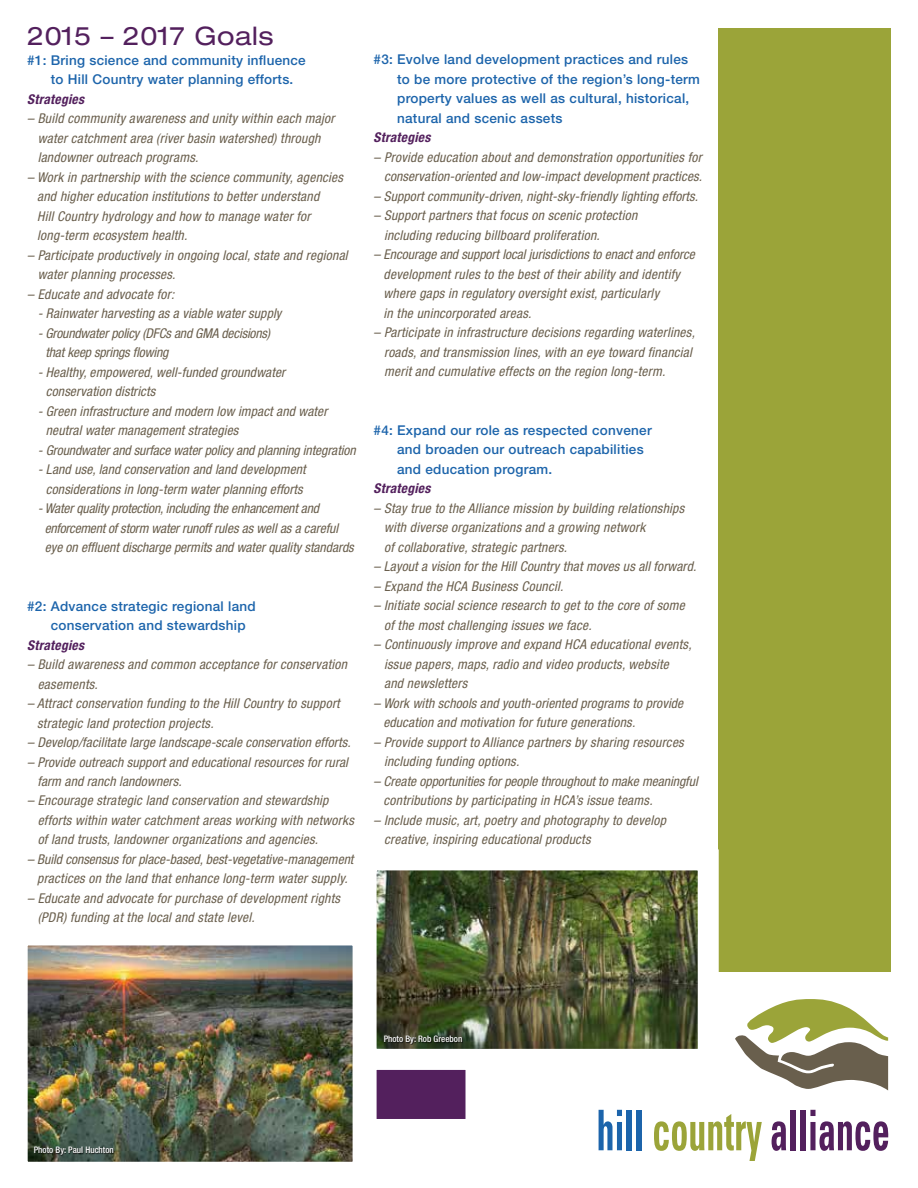
<style>
.page{position:relative;width:918px;height:1188px;background:#fff}
.page>*{position:absolute;margin:0;border:0;box-sizing:border-box;transform-origin:0 0}
.t1{font:expanded 25.5px "Helvetica Neue LT Std";letter-spacing:.02em;color:#53205d}
.t2{font:italic condensed 13.5px/19.5px "Helvetica Neue LT Std";letter-spacing:.02em;color:#6a5f4d}
.t3{font:500 13.5px/19.5px "Helvetica Neue LT Std";letter-spacing:.02em;color:#1c64ab}
.t4{font:italic condensed 13.5px/19.5px "Helvetica Neue LT Std";letter-spacing:-.01em;color:#6a5f4d}
.t5{font:italic condensed 13.5px/19.5px "Helvetica Neue LT Std";color:#6a5f4d;text-align:center}
.t6{font:italic condensed 13.5px "Helvetica Neue LT Std";letter-spacing:-.005em;color:#6a5f4d}
.t7{font:italic 700 condensed 13.5px "Helvetica Neue LT Std";letter-spacing:.02em;color:#53205d}
.t8{font:500 condensed 9px "Helvetica Neue LT Std";color:#fff}
</style>
<div class="page">
<img style="left:27px;top:945px;width:326px;height:217px">
<div style="left:35px;top:1147px;width:80px;height:10px;background:#000;opacity:.9"></div>
<svg style="left:345px;top:1080px;width:121px;height:70px"></svg>
<div style="left:719px;top:29px;width:172px;height:943px;background:#9ba439"></div>
<img style="left:345px;top:839px;width:374px;height:241px">
<div style="left:385px;top:1036px;width:78px;height:9px;background:#000;opacity:.9"></div>
<svg style="left:735px;top:999px;width:153px;height:92px"></svg>
<svg style="left:599px;top:1110px;width:23px;height:40px"></svg>
<div style="left:627px;top:1110px;width:5px;height:40px;background:#1c64ab"></div>
<div style="left:637px;top:1110px;width:5px;height:40px;background:#1c64ab"></div>
<svg style="left:654px;top:1114px;width:108px;height:47px"></svg>
<svg style="left:772px;top:1121px;width:14px;height:30px"></svg>
<div style="left:790px;top:1110px;width:6px;height:40px;background:#53205d"></div>
<div style="left:800px;top:1110px;width:6px;height:40px;background:#53205d"></div>
<svg style="left:810px;top:1110px;width:78px;height:41px"></svg>
<h1 class="t1" style="left:27px;top:21px;width:248px">2015 – 2017 Goals</h1>
<p class="t3" style="left:51px;top:50px;width:257px;text-indent:-24px">#1: Bring science and community influence to Hill Country water planning efforts.</p>
<p class="t7" style="left:27px;top:91px;width:58px">Strategies</p>
<p class="t2" style="left:38px;top:109px;width:298px;text-indent:-11px">– Build community awareness and unity within each major water catchment area (river basin watershed) through landowner outreach programs.</p>
<p class="t2" style="left:37px;top:167px;width:307px;text-indent:-10px">– Work in partnership with the science community, agencies and higher education institutions to better understand<br>Hill Country hydrology and how to manage water for long-term ecosystem health.</p>
<p class="t2" style="left:38px;top:245px;width:312px;text-indent:-11px">– Participate productively in ongoing local, state and regional water planning processes.</p>
<p class="t2" style="left:27px;top:284px;width:149px">– Educate and advocate for:</p>
<p class="t2" style="left:38px;top:304px;width:245px">- Rainwater harvesting as a viable water supply</p>
<p class="t4" style="left:45px;top:323px;width:226px;text-indent:-8px">- Groundwater policy (DFCs and GMA decisions) that keep springs flowing</p>
<p class="t2" style="left:46px;top:362px;width:241px;text-indent:-8px">- Healthy, empowered, well-funded groundwater conservation districts</p>
<p class="t2" style="left:46px;top:401px;width:283px;text-indent:-8px">- Green infrastructure and modern low impact and water neutral water management strategies</p>
<p class="t6" style="left:38px;top:442px;width:319px">- Groundwater and surface water policy and planning integration</p>
<p class="t2" style="left:38px;top:460px;width:270px;text-align:center">- Land use, land conservation and land development considerations in long-term water planning efforts</p>
<p class="t4" style="left:45px;top:499px;width:310px;text-indent:-7px">- Water quality protection, including the enhancement and enforcement of storm water runoff rules as well as a careful eye on effluent discharge permits and water quality standards</p>
<p class="t3" style="left:51px;top:596px;width:206px;text-indent:-24px">#2: Advance strategic regional land conservation and stewardship</p>
<p class="t7" style="left:27px;top:637px;width:58px">Strategies</p>
<p class="t2" style="left:38px;top:655px;width:311px;text-indent:-11px">– Build awareness and common acceptance for conservation easements.</p>
<p class="t2" style="left:37px;top:694px;width:304px;text-indent:-10px">– Attract conservation funding to the Hill Country to support strategic land protection projects.</p>
<p class="t2" style="left:27px;top:733px;width:325px">– Develop/facilitate large landscape-scale conservation efforts.</p>
<p class="t2" style="left:37px;top:752px;width:312px;text-indent:-10px">– Provide outreach support and educational resources for rural farm and ranch landowners.</p>
<p class="t2" style="left:38px;top:791px;width:318px;text-indent:-11px">– Encourage strategic land conservation and stewardship efforts within water catchment areas working with networks of land trusts, landowner organizations and agencies.</p>
<p class="t5" style="left:27px;top:850px;width:328px">– Build consensus for place-based, best-vegetative-management practices on the land that enhance long-term water supply.</p>
<p class="t2" style="left:38px;top:889px;width:304px;text-indent:-11px">– Educate and advocate for purchase of development rights (PDR) funding at the local and state level.</p>
<p class="t3" style="left:397px;top:50px;width:304px;text-indent:-24px">#3: Evolve land development practices and rules to be more protective of the region’s long-term property values as well as cultural, historical, natural and scenic assets</p>
<p class="t7" style="left:374px;top:129px;width:58px">Strategies</p>
<p class="t2" style="left:374px;top:148px;width:330px;text-align:right">– Provide education about and demonstration opportunities for conservation-oriented and low-impact development practices.</p>
<p class="t2" style="left:374px;top:187px;width:326px">– Support community-driven, night-sky-friendly lighting efforts.</p>
<p class="t2" style="left:384px;top:206px;width:255px;text-indent:-11px">– Support partners that focus on scenic protection including reducing billboard proliferation.</p>
<p class="t2" style="left:384px;top:245px;width:313px;text-indent:-10px">– Encourage and support local jurisdictions to enact and enforce development rules to the best of their ability and identify where gaps in regulatory oversight exist, particularly<br>in the unincorporated areas.</p>
<p class="t2" style="left:384px;top:323px;width:312px;text-indent:-11px">– Participate in infrastructure decisions regarding waterlines, roads, and transmission lines, with an eye toward financial merit and cumulative effects on the region long-term.</p>
<p class="t3" style="left:397px;top:420px;width:256px;text-indent:-24px">#4: Expand our role as respected convener and broaden our outreach capabilities and education program.</p>
<p class="t7" style="left:374px;top:480px;width:58px">Strategies</p>
<p class="t2" style="left:384px;top:499px;width:302px;text-indent:-11px">– Stay true to the Alliance mission by building relationships with diverse organizations and a growing network<br>of collaborative, strategic partners.</p>
<p class="t2" style="left:374px;top:557px;width:324px">– Layout a vision for the Hill Country that moves us all forward.</p>
<p class="t2" style="left:374px;top:577px;width:191px">– Expand the HCA Business Council.</p>
<p class="t2" style="left:384px;top:596px;width:302px;text-indent:-11px">– Initiate social science research to get to the core of some of the most challenging issues we face.</p>
<p class="t2" style="left:384px;top:635px;width:309px;text-indent:-11px">– Continuously improve and expand HCA educational events, issue papers, maps, radio and video products, website<br>and newsletters</p>
<p class="t2" style="left:383px;top:694px;width:301px;text-indent:-10px">– Work with schools and youth-oriented programs to provide education and motivation for future generations.</p>
<p class="t2" style="left:384px;top:733px;width:301px;text-indent:-11px">– Provide support to Alliance partners by sharing resources including funding options.</p>
<p class="t5" style="left:384px;top:772px;width:316px;text-align:left;text-indent:-10px">– Create opportunities for people throughout to make meaningful contributions by participating in HCA’s issue teams.</p>
<p class="t2" style="left:384px;top:811px;width:283px;text-indent:-11px">– Include music, art, poetry and photography to develop creative, inspiring educational products</p>
<p class="t8" style="left:34px;top:1145px;width:82px">Photo By: Paul Huchton</p>
<p class="t8" style="left:384px;top:1033px;width:80px">Photo By: Rob Greebon</p>
</div>
